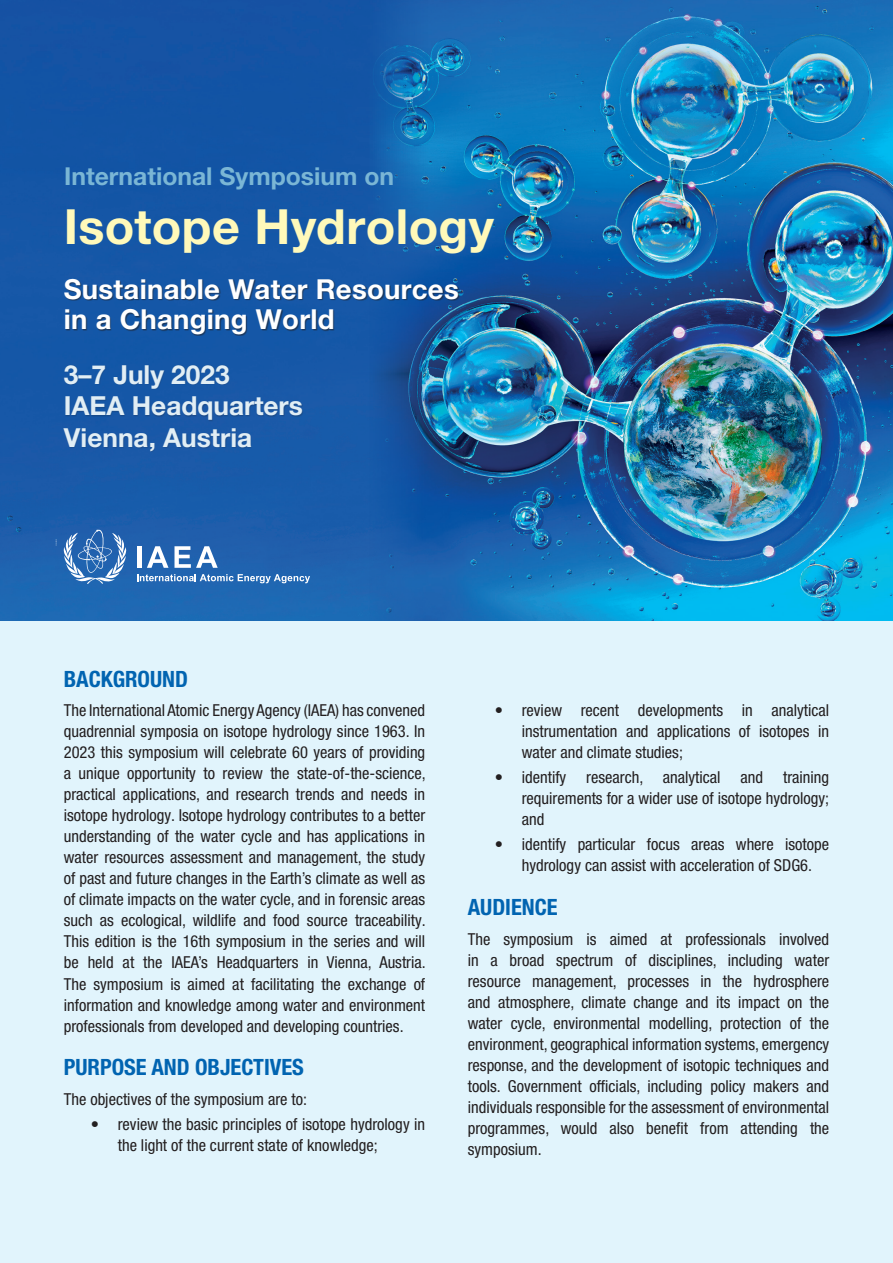
<style>
.page{position:relative;width:893px;height:1263px;background:#e1f4fc}
.page>*{position:absolute;margin:0;border:0;box-sizing:border-box;transform-origin:0 0}
.t1{font:700 48.6px "Helvetica Neue LTW1 G";letter-spacing:.01em;color:#fff9ba}
.t2{font:700 27.6px/30.2px "Helvetica Neue LTW1 G";letter-spacing:.01em;color:#fff}
.t3{font:700 26.25px/31.5px "Helvetica Neue LTW1 G";color:#e1eef5}
.t4{font:700 24.75px "Helvetica Neue LTW1 G";color:#7ab6d5}
.t5{font:700 condensed 22.5px "Helvetica Neue LTW1 G";color:#0164b1}
.t6{font:condensed 16.5px/21px "Helvetica Neue LTW1 G";color:#231f20;text-align:justify}
</style>
<div class="page">
<img style="left:0;top:0;width:370px;height:621px">
<svg style="left:64px;top:530px;width:63px;height:54px;background:#5083bf"></svg>
<hr style="left:137px;top:546px;width:4px;height:22px;background:#fff">
<svg style="left:147px;top:546px;width:21px;height:22px"></svg>
<svg style="left:174px;top:546px;width:44px;height:22px"></svg>
<svg style="left:137px;top:574px;width:173px;height:9px;background:#6695c9"></svg>
<img style="left:370px;top:0;width:523px;height:621px">
<div style="left:65px;top:279px;width:394px;height:57px;background:#231f20;opacity:.56"></div>
<div style="left:63px;top:365px;width:241px;height:87px;background:#231f20;opacity:.22"></div>
<h3 class="t4" style="left:64px;top:160px;width:332px">International Symposium on</h3>
<h1 class="t1" style="left:64px;top:197px;width:432px">Isotope Hydrology</h1>
<h2 class="t2" style="left:64px;top:274px;width:397px">Sustainable Water Resources in a Changing World</h2>
<h3 class="t3" style="left:64px;top:358px;width:241px">3–7 July 2023<br>IAEA Headquarters<br>Vienna, Austria</h3>
<h3 class="t5" style="left:64px;top:665px;width:126px">BACKGROUND</h3>
<p class="t6" style="left:64px;top:700px;width:364px">The International Atomic Energy Agency (IAEA) has convened quadrennial symposia on isotope hydrology since 1963. In 2023 this symposium will celebrate 60 years of providing a unique opportunity to review the state-of-the-science, practical applications, and research trends and needs in isotope hydrology. Isotope hydrology contributes to a better understanding of the water cycle and has applications in water resources assessment and management, the study of past and future changes in the Earth’s climate as well as of climate impacts on the water cycle, and in forensic areas such as ecological, wildlife and food source traceability.<br>This edition is the 16th symposium in the series and will be held at the IAEA’s Headquarters in Vienna, Austria.<br>The symposium is aimed at facilitating the exchange of information and knowledge among water and environment professionals from developed and developing countries.</p>
<h3 class="t5" style="left:64px;top:1054px;width:242px">PURPOSE AND OBJECTIVES</h3>
<p class="t6" style="left:64px;top:1089px;width:245px">The objectives of the symposium are to:</p>
<p class="t6" style="left:118px;top:1114px;width:309px;text-indent:-27px">• review the basic principles of isotope hydrology in the light of the current state of knowledge;</p>
<p class="t6" style="left:522px;top:699px;width:309px;text-indent:-27px">• review recent developments in analytical instrumentation and applications of isotopes in water and climate studies;</p>
<p class="t6" style="left:522px;top:766px;width:309px;text-indent:-27px">• identify research, analytical and training requirements for a wider use of isotope hydrology; and</p>
<p class="t6" style="left:522px;top:834px;width:309px;text-indent:-27px">• identify particular focus areas where isotope hydrology can assist with acceleration of SDG6.</p>
<h3 class="t5" style="left:468px;top:894px;width:91px">AUDIENCE</h3>
<p class="t6" style="left:468px;top:928px;width:363px">The symposium is aimed at professionals involved in a broad spectrum of disciplines, including water resource management, processes in the hydrosphere and atmosphere, climate change and its impact on the water cycle, environmental modelling, protection of the environment, geographical information systems, emergency response, and the development of isotopic techniques and tools. Government officials, including policy makers and individuals responsible for the assessment of environmental programmes, would also benefit from attending the symposium.</p>
</div>
